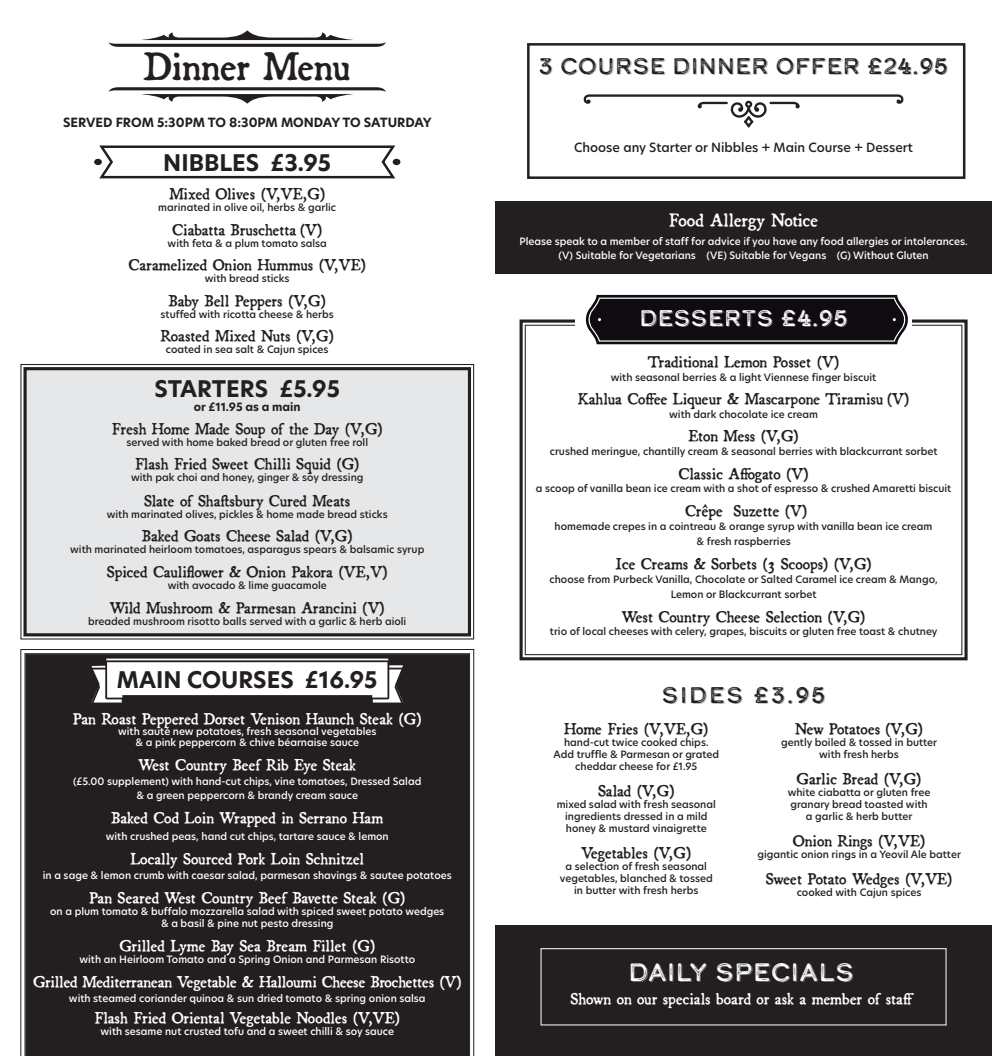
<style>
.page{position:relative;width:992px;height:1056px;background:#fff}
.page>*{position:absolute;margin:0;border:0;box-sizing:border-box;transform-origin:0 0}
.t1{font:42.5px "Broadsheet";letter-spacing:-.005em;color:#231f20}
.t2{font:25px "Calder Dark Grit Shadow";color:#fff}
.t3{font:700 22.5px "Hero New";color:#231f20}
.t4{font:22.5px "Calder Dark Grit Shadow";color:#231f20}
.t5{font:22.5px "Calder Dark Grit Shadow";color:#fff}
.t6{font:20px "Broadsheet";color:#fff}
.t7{font:17.5px "Broadsheet";color:#231f20}
.t8{font:17.5px "Broadsheet";letter-spacing:-.01em;color:#fff}
.t9{font:500 12.5px "Hero New";color:#231f20}
.t10{font:700 12.5px "Hero New";letter-spacing:-.005em;color:#231f20}
.t11{font:700 11.25px "Hero New";color:#231f20}
.t12{font:500 10px/12px "Hero New";color:#231f20;text-align:center}
.t13{font:500 10px/14.5px "Hero New";color:#fff;text-align:center}
</style>
<div class="page">
<div style="left:20px;top:364px;width:454px;height:276px;background:#e6e7e9"></div>
<div style="left:24px;top:367px;width:447px;height:269px;border:3px solid #231f20"></div>
<div style="left:495px;top:201px;width:497px;height:72px;background:#231f20"></div>
<div style="left:495px;top:925px;width:497px;height:131px;background:#231f20"></div>
<div style="left:540px;top:948px;width:406px;height:77px;border:1px solid #dbd1c6"></div>
<svg style="left:583px;top:94px;width:320px;height:33px"></svg>
<div style="left:527px;top:43px;width:438px;height:136px;border:2px solid #231f20"></div>
<svg style="left:519px;top:319px;width:449px;height:342px"></svg>
<svg style="left:575px;top:294px;width:336px;height:55px"></svg>
<svg style="left:584px;top:295px;width:325px;height:49px;background:#242126"></svg>
<svg style="left:20px;top:649px;width:454px;height:407px"></svg>
<div style="left:25px;top:653px;width:445px;height:403px;background:#231f20"></div>
<svg style="left:91px;top:658px;width:313px;height:48px"></svg>
<svg style="left:109px;top:31px;width:277px;height:16px"></svg>
<svg style="left:109px;top:87px;width:277px;height:16px"></svg>
<svg style="left:94px;top:145px;width:306px;height:34px"></svg>
<h1 class="t1" style="left:144px;top:34px;width:208px">Dinner Menu</h1>
<p class="t10" style="left:63px;top:114px;width:370px">SERVED FROM 5:30PM TO 8:30PM MONDAY TO SATURDAY</p>
<h3 class="t3" style="left:163px;top:147px;width:169px">NIBBLES £3.95</h3>
<h3 class="t7" style="left:169px;top:180px;width:157px">Mixed Olives (V,VE,G)</h3>
<p class="t12" style="left:158px;top:201px;width:179px">marinated in olive oil, herbs &amp; garlic</p>
<h3 class="t7" style="left:172px;top:216px;width:152px">Ciabatta Bruschetta (V)</h3>
<p class="t12" style="left:168px;top:237px;width:161px">with feta &amp; a plum tomato salsa</p>
<h3 class="t7" style="left:129px;top:251px;width:239px">Caramelized Onion Hummus (V,VE)</h3>
<p class="t12" style="left:205px;top:272px;width:86px">with bread sticks</p>
<h3 class="t7" style="left:169px;top:287px;width:159px">Baby Bell Peppers (V,G)</h3>
<p class="t12" style="left:161px;top:308px;width:175px">stuffed with ricotta cheese &amp; herbs</p>
<h3 class="t7" style="left:161px;top:322px;width:175px">Roasted Mixed Nuts (V,G)</h3>
<p class="t12" style="left:166px;top:343px;width:164px">coated in sea salt &amp; Cajun spices</p>
<h3 class="t3" style="left:154px;top:373px;width:187px">STARTERS £5.95</h3>
<p class="t11" style="left:194px;top:399px;width:108px">or £11.95 as a main</p>
<h3 class="t7" style="left:112px;top:415px;width:272px">Fresh Home Made Soup of the Day (V,G)</h3>
<p class="t12" style="left:126px;top:436px;width:243px">served with home baked bread or gluten free roll</p>
<h3 class="t7" style="left:135px;top:450px;width:226px">Flash Fried Sweet Chilli Squid (G)</h3>
<p class="t12" style="left:131px;top:471px;width:234px">with pak choi and honey, ginger &amp; soy dressing</p>
<h3 class="t7" style="left:144px;top:487px;width:208px">Slate of Shaftsbury Cured Meats</h3>
<p class="t12" style="left:107px;top:508px;width:282px">with marinated olives, pickles &amp; home made bread sticks</p>
<h3 class="t7" style="left:142px;top:522px;width:212px">Baked Goats Cheese Salad (V,G)</h3>
<p class="t12" style="left:70px;top:543px;width:355px">with marinated heirloom tomatoes, asparagus spears &amp; balsamic syrup</p>
<h3 class="t7" style="left:107px;top:558px;width:282px">Spiced Cauliflower &amp; Onion Pakora (VE,V)</h3>
<p class="t12" style="left:168px;top:579px;width:161px">with avocado &amp; lime guacamole</p>
<h3 class="t7" style="left:110px;top:594px;width:276px">Wild Mushroom &amp; Parmesan Arancini (V)</h3>
<p class="t12" style="left:88px;top:615px;width:320px">breaded mushroom risotto balls served with a garlic &amp; herb aioli</p>
<h3 class="t3" style="left:117px;top:664px;width:262px">MAIN COURSES £16.95</h3>
<h3 class="t8" style="left:73px;top:705px;width:350px">Pan Roast Peppered Dorset Venison Haunch Steak (G)</h3>
<p class="t13" style="left:118px;top:725px;width:260px;line-height:11.2px">with sauté new potatoes, fresh seasonal vegetables &amp; a pink peppercorn &amp; chive béarnaise sauce</p>
<h3 class="t8" style="left:138px;top:751px;width:219px">West Country Beef Rib Eye Steak</h3>
<p class="t13" style="left:73px;top:773px;width:350px">(£5.00 supplement) with hand-cut chips, vine tomatoes, Dressed Salad &amp; a green peppercorn &amp; brandy cream sauce</p>
<h3 class="t8" style="left:111px;top:804px;width:273px">Baked Cod Loin Wrapped in Serrano Ham</h3>
<p class="t13" style="left:106px;top:829px;width:284px">with crushed peas, hand cut chips, tartare sauce &amp; lemon</p>
<h3 class="t8" style="left:130px;top:845px;width:235px">Locally Sourced Pork Loin Schnitzel</h3>
<p class="t13" style="left:43px;top:868px;width:410px">in a sage &amp; lemon crumb with caesar salad, parmesan shavings &amp; sautee potatoes</p>
<h3 class="t8" style="left:89px;top:884px;width:318px">Pan Seared West Country Beef Bavette Steak (G)</h3>
<p class="t13" style="left:50px;top:905px;width:395px;line-height:12.2px">on a plum tomato &amp; buffalo mozzarella salad with spiced sweet potato wedges &amp; a basil &amp; pine nut pesto dressing</p>
<h3 class="t8" style="left:119px;top:932px;width:257px">Grilled Lyme Bay Sea Bream Fillet (G)</h3>
<p class="t13" style="left:79px;top:952px;width:337px">with an Heirloom Tomato and a Spring Onion and Parmesan Risotto</p>
<h3 class="t8" style="left:33px;top:967px;width:430px">Grilled Mediterranean Vegetable &amp; Halloumi Cheese Brochettes (V)</h3>
<p class="t13" style="left:69px;top:991px;width:358px">with steamed coriander quinoa &amp; sun dried tomato &amp; spring onion salsa</p>
<h3 class="t8" style="left:95px;top:1004px;width:307px">Flash Fried Oriental Vegetable Noodles (V,VE)</h3>
<p class="t13" style="left:100px;top:1024px;width:295px">with sesame nut crusted tofu and a sweet chilli &amp; soy sauce</p>
<h3 class="t4" style="left:538px;top:51px;width:411px">3 COURSE DINNER OFFER £24.95</h3>
<p class="t9" style="left:574px;top:139px;width:340px">Choose any Starter or Nibbles + Main Course + Dessert</p>
<h3 class="t6" style="left:669px;top:204px;width:151px">Food Allergy Notice</h3>
<p class="t13" style="left:519px;top:234px;width:450px">Please speak to a member of staff for advice if you have any food allergies or intolerances. (V) Suitable for Vegetarians (VE) Suitable for Vegans (G) Without Gluten</p>
<h3 class="t5" style="left:639px;top:303px;width:210px">DESSERTS £4.95</h3>
<h3 class="t7" style="left:647px;top:348px;width:193px">Traditional Lemon Posset (V)</h3>
<p class="t12" style="left:611px;top:371px;width:267px">with seasonal berries &amp; a light Viennese finger biscuit</p>
<h3 class="t7" style="left:578px;top:385px;width:333px">Kahlua Coffee Liqueur &amp; Mascarpone Tiramisu (V)</h3>
<p class="t12" style="left:669px;top:408px;width:150px">with dark chocolate ice cream</p>
<h3 class="t7" style="left:688px;top:422px;width:112px">Eton Mess (V,G)</h3>
<p class="t12" style="left:549px;top:445px;width:389px">crushed meringue, chantilly cream &amp; seasonal berries with blackcurrant sorbet</p>
<h3 class="t7" style="left:678px;top:460px;width:132px">Classic Affogato (V)</h3>
<p class="t12" style="left:535px;top:482px;width:417px">a scoop of vanilla bean ice cream with a shot of espresso &amp; crushed Amaretti biscuit</p>
<h3 class="t7" style="left:685px;top:497px;width:124px">Crêpe Suzette (V)</h3>
<p class="t12" style="left:554px;top:518px;width:379px;line-height:15.5px">homemade crepes in a cointreau &amp; orange syrup with vanilla bean ice cream &amp; fresh raspberries</p>
<h3 class="t7" style="left:615px;top:550px;width:258px">Ice Creams &amp; Sorbets (3 Scoops) (V,G)</h3>
<p class="t12" style="left:549px;top:571px;width:389px;line-height:15.5px">choose from Purbeck Vanilla, Chocolate or Salted Caramel ice cream &amp; Mango,<br>Lemon or Blackcurrant sorbet</p>
<h3 class="t7" style="left:621px;top:603px;width:245px">West Country Cheese Selection (V,G)</h3>
<p class="t12" style="left:550px;top:625px;width:389px">trio of local cheeses with celery, grapes, biscuits or gluten free toast &amp; chutney</p>
<h3 class="t4" style="left:661px;top:679px;width:166px">SIDES £3.95</h3>
<h3 class="t7" style="left:564px;top:715px;width:146px">Home Fries (V,VE,G)</h3>
<p class="t12" style="left:553px;top:736px;width:167px">hand-cut twice cooked chips.<br>Add truffle &amp; Parmesan or grated cheddar cheese for £1.95</p>
<h3 class="t7" style="left:598px;top:777px;width:78px">Salad (V,G)</h3>
<p class="t12" style="left:557px;top:798px;width:161px">mixed salad with fresh seasonal ingredients dressed in a mild honey &amp; mustard vinaigrette</p>
<h3 class="t7" style="left:581px;top:839px;width:111px">Vegetables (V,G)</h3>
<p class="t12" style="left:560px;top:860px;width:154px">a selection of fresh seasonal vegetables, blanched &amp; tossed in butter with fresh herbs</p>
<h3 class="t7" style="left:795px;top:715px;width:129px">New Potatoes (V,G)</h3>
<p class="t12" style="left:781px;top:736px;width:157px">gently boiled &amp; tossed in butter with fresh herbs</p>
<h3 class="t7" style="left:796px;top:765px;width:126px">Garlic Bread (V,G)</h3>
<p class="t12" style="left:787px;top:786px;width:144px">white ciabatta or gluten free granary bread toasted with a garlic &amp; herb butter</p>
<h3 class="t7" style="left:792px;top:827px;width:134px">Onion Rings (V,VE)</h3>
<p class="t12" style="left:757px;top:848px;width:205px">gigantic onion rings in a Yeovil Ale batter</p>
<h3 class="t7" style="left:765px;top:865px;width:188px">Sweet Potato Wedges (V,VE)</h3>
<p class="t12" style="left:796px;top:886px;width:126px">cooked with Cajun spices</p>
<h2 class="t2" style="left:628px;top:955px;width:227px">DAILY SPECIALS</h2>
<h3 class="t8" style="left:570px;top:985px;width:345px">Shown on our specials board or ask a member of staff</h3>
</div>
